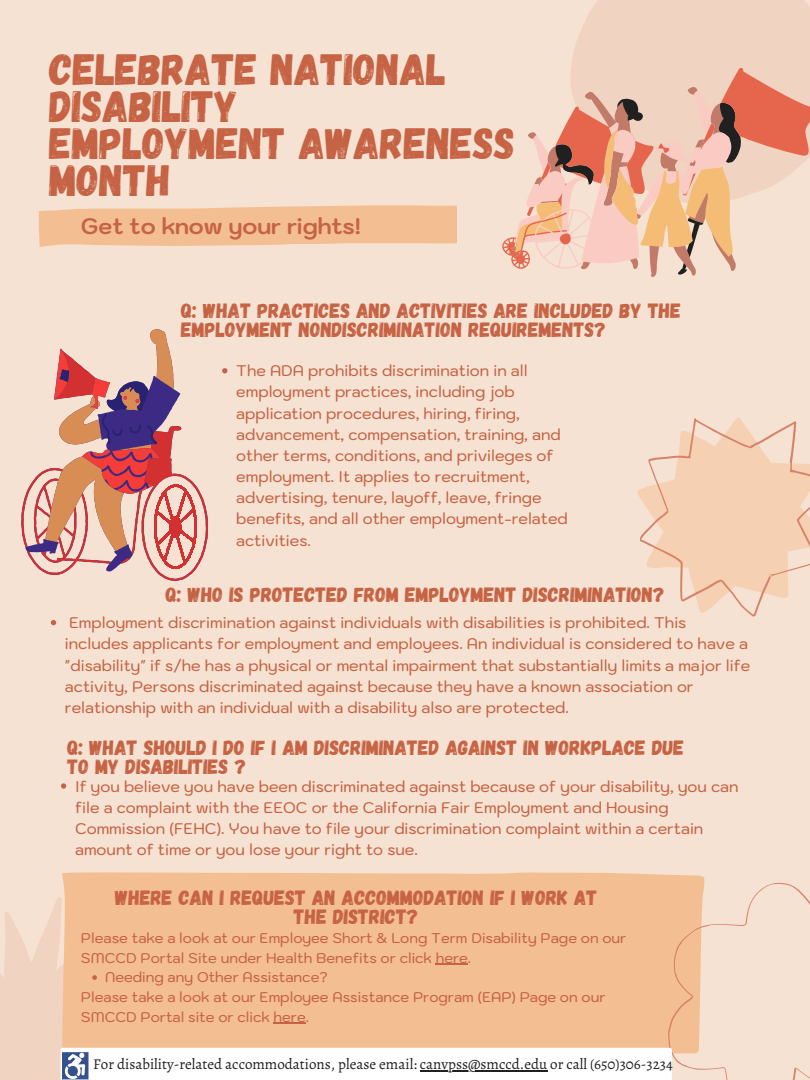
<style>
.page{position:relative;width:810px;height:1080px;background:#f6e2d2}
.page>*{position:absolute;margin:0;border:0;box-sizing:border-box;transform-origin:0 0}
.t1{font:43.75px/37px "Gagalin";color:#c66344}
.t2{font:700 22.44px "Kodchasan";color:#c66344}
.t3{font:20.62px/19.2px "Gagalin";color:#c66344}
.t4{font:500 15.38px/21.2px "Kodchasan";color:#c66344}
.t5{font:15px "Alegreya";color:#212021}
.t6{font:500 14.12px/19.7px "Kodchasan";color:#c66344}
</style>
<div class="page">
<svg style="left:0;top:897px;width:62px;height:183px;fill:#f0d3c1"></svg>
<div style="left:571px;top:0;width:239px;height:67px;background:#f0d3c1"></div>
<svg style="left:39px;top:205px;width:418px;height:42px;background:#f4c29a"></svg>
<svg style="left:637px;top:418px;width:173px;height:199px;fill:#f5d0b2"></svg>
<div style="left:62px;top:872px;width:558px;height:176px;background:#f4be93"></div>
<svg style="left:620px;top:873px;width:190px;height:207px"></svg>
<svg style="left:502px;top:67px;width:308px;height:210px"></svg>
<svg style="left:21px;top:389px;width:187px;height:192px"></svg>
<svg style="left:45px;top:329px;width:129px;height:222px"></svg>
<div style="left:61px;top:1048px;width:611px;height:32px;background:#fff"></div>
<img style="left:62px;top:1052px;width:27px;height:28px">
<svg style="left:222px;top:368px;width:5px;height:5px"></svg>
<svg style="left:92px;top:975px;width:5px;height:5px"></svg>
<hr style="left:436px;top:963px;width:32px;height:2px;background:#c66344">
<hr style="left:273px;top:1023px;width:33px;height:1px;background:#c66344">
<svg style="left:51px;top:620px;width:5px;height:5px"></svg>
<svg style="left:61px;top:783px;width:5px;height:6px"></svg>
<hr style="left:420px;top:1070px;width:127px;height:1px;background:#212021">
<p class="t1" style="left:50px;top:49px;width:398px">CELEBRATE NATIONAL<br>DISABILITY</p>
<p class="t1" style="left:50px;top:123px;width:467px">EMPLOYMENT AWARENESS<br>MONTH</p>
<p class="t2" style="left:81px;top:211px;width:282px">Get to know your rights!</p>
<p class="t3" style="left:181px;top:300px;width:501px">Q: WHAT PRACTICES AND ACTIVITIES ARE INCLUDED BY THE<br>EMPLOYMENT NONDISCRIMINATION REQUIREMENTS?</p>
<p class="t4" style="left:236px;top:360px;width:333px">The ADA prohibits discrimination in all employment practices, including job application procedures, hiring, firing, advancement, compensation, training, and other terms, conditions, and privileges of employment. It applies to recruitment, advertising, tenure, layoff, leave, fringe benefits, and all other employment-related activities.</p>
<p class="t3" style="left:166px;top:584px;width:501px">Q: WHO IS PROTECTED FROM EMPLOYMENT DISCRIMINATION?</p>
<p class="t4" style="left:65px;top:612px;width:687px">Employment discrimination against individuals with disabilities is prohibited. This<br>includes applicants for employment and employees. An individual is considered to have a "disability" if s/he has a physical or mental impairment that substantially limits a major life activity, Persons discriminated against because they have a known association or relationship with an individual with a disability also are protected.</p>
<p class="t3" style="left:68px;top:737px;width:618px">Q: WHAT SHOULD I DO IF I AM DISCRIMINATED AGAINST IN WORKPLACE DUE<br>TO MY DISABILITIES ?</p>
<p class="t4" style="left:75px;top:775px;width:665px">If you believe you have been discriminated against because of your disability, you can file a complaint with the EEOC or the California Fair Employment and Housing Commission (FEHC). You have to file your discrimination complaint within a certain amount of time or you lose your right to sue.</p>
<p class="t3" style="left:115px;top:887px;width:484px;text-align:center">WHERE CAN I REQUEST AN ACCOMMODATION IF I WORK AT<br>THE DISTRICT?</p>
<p class="t6" style="left:81px;top:928px;width:547px">Please take a look at our Employee Short &amp; Long Term Disability Page on our<br>SMCCD Portal Site under Health Benefits or click here.</p>
<p class="t6" style="left:81px;top:987px;width:526px">Please take a look at our Employee Assistance Program (EAP) Page on our<br>SMCCD Portal site or click here.</p>
<p class="t6" style="left:105px;top:967px;width:224px">Needing any Other Assistance?</p>
<p class="t5" style="left:93px;top:1054px;width:581px">For disability-related accommodations, please email: canvpss@smccd.edu or call (650)306-3234</p>
</div>
